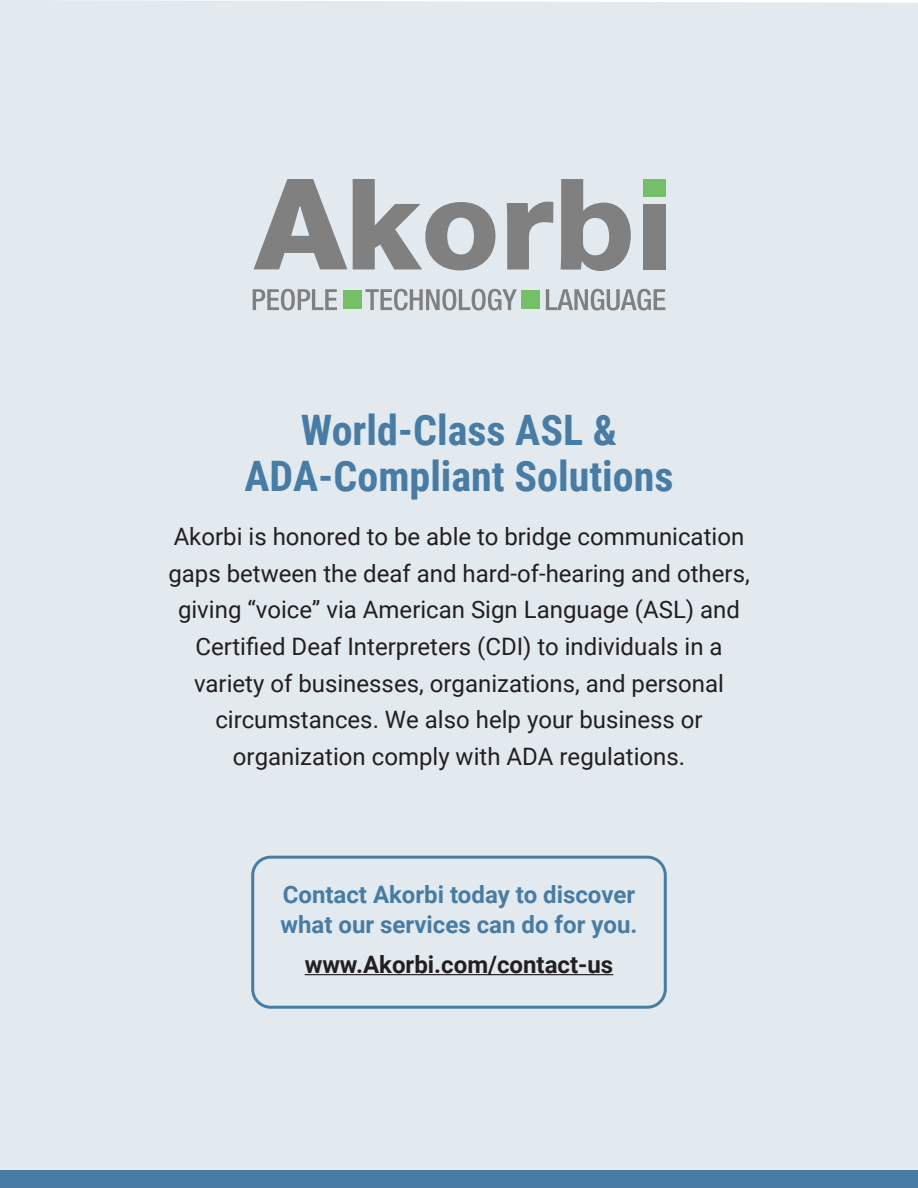
<style>
.page{position:relative;width:918px;height:1188px;background:#fff}
.page>*{position:absolute;margin:0;border:0;box-sizing:border-box;transform-origin:0 0}
.t1{font:700 42px "Roboto Condensed";color:#487ca4}
.t2{font:24px/36.6px "Roboto";color:#231f20;text-align:center}
.t3{font:700 24px/30.6px "Roboto";color:#487ca4}
.t4{font:700 24px "Roboto";color:#231f20}
</style>
<div class="page">
<div style="left:0;top:0;width:918px;height:1171px;background:#e2eaf0"></div>
<svg style="left:546px;top:289px;width:119px;height:21px;background:#b4b8bc"></svg>
<svg style="left:365px;top:289px;width:152px;height:22px;background:#b9bec1"></svg>
<svg style="left:253px;top:289px;width:84px;height:22px;background:#b8bdc0"></svg>
<svg style="left:254px;top:179px;width:93px;height:90px;background:#acb0b3"></svg>
<svg style="left:353px;top:179px;width:142px;height:91px;background:#afb3b5"></svg>
<svg style="left:507px;top:202px;width:46px;height:68px;background:#a5a9ab"></svg>
<svg style="left:561px;top:179px;width:70px;height:92px;background:#a5a9ab"></svg>
<div style="left:643px;top:204px;width:22px;height:65px;background:#808080"></div>
<div style="left:643px;top:179px;width:22px;height:18px;background:#76bf69"></div>
<div style="left:343px;top:290px;width:19px;height:19px;background:#76bf69"></div>
<div style="left:522px;top:290px;width:18px;height:19px;background:#76bf69"></div>
<hr style="left:305px;top:974px;width:308px;height:1px;background:#231f20">
<div style="left:251px;top:856px;width:416px;height:153px;border:3px solid #487ca4;border-radius:18px"></div>
<div style="left:0;top:1171px;width:918px;height:17px;background:#487ca4"></div>
<p class="t1" style="left:301px;top:401px;width:318px">World-Class ASL &amp;</p>
<p class="t1" style="left:244px;top:446px;width:431px">ADA-Compliant Solutions</p>
<p class="t2" style="left:168px;top:517px;width:583px">Akorbi is honored to be able to bridge communication gaps between the deaf and hard-of-hearing and others, giving “voice” via American Sign Language (ASL) and Certified Deaf Interpreters (CDI) to individuals in a variety of businesses, organizations, and personal circumstances. We also help your business or organization comply with ADA regulations.</p>
<p class="t3" style="left:280px;top:878px;width:359px">Contact Akorbi today to discover what our services can do for you.</p>
<p class="t4" style="left:305px;top:948px;width:310px">www.Akorbi.com/contact-us</p>
</div>
